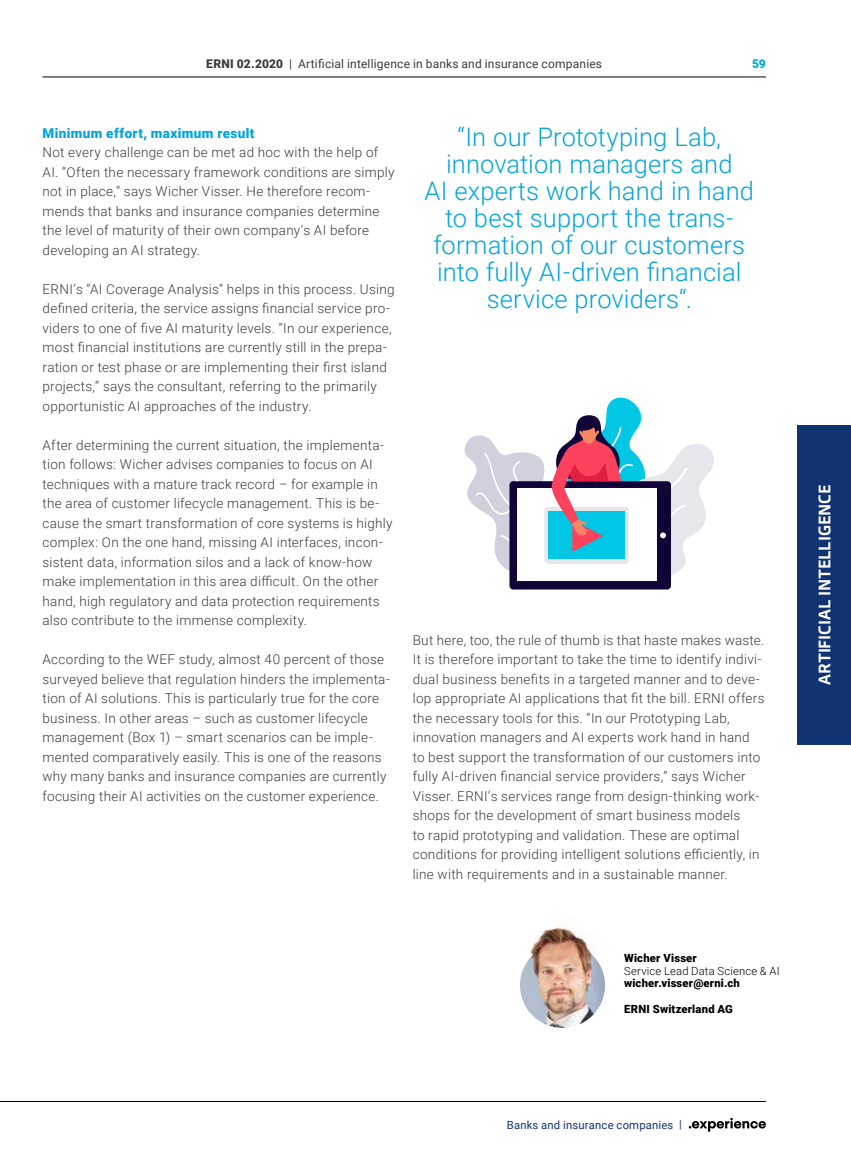
<style>
.page{position:relative;width:851px;height:1170px;background:#fff}
.page>*{position:absolute;margin:0;border:0;box-sizing:border-box;transform-origin:0 0}
.t1{font:300 25.5px/27px "Roboto";letter-spacing:.005em;color:#00a5db;text-align:center}
.t2{font:700 16.5px "Carnac";letter-spacing:-.005em;color:#fff}
.t3{font:300 13.5px/19.5px "Roboto";letter-spacing:.02em;color:#3c3c3c}
.t4{font:900 13.5px "Roboto";letter-spacing:.025em;color:#00a5db}
.t5{font:12px "Roboto";letter-spacing:.015em;color:#3c3c3c}
.t6{font:900 12px "Roboto";color:#00a5db}
.t7{font:900 11.25px "Roboto";letter-spacing:.02em;color:#000}
.t8{font:11.25px "Roboto";letter-spacing:.02em;color:#123372}
.t9{font:300 11.25px "Roboto";letter-spacing:.015em;color:#000}
.s1{font-weight:900}
</style>
<div class="page">
<hr style="left:43px;top:77px;width:722px;height:1px;background:#000">
<div style="left:797px;top:425px;width:53px;height:319px;background:#123372"></div>
<div style="left:509px;top:481px;width:162px;height:108px;background:#120338;border-radius:4px"></div>
<svg style="left:464px;top:397px;width:250px;height:183px"></svg>
<img style="left:528px;top:917px;width:70px;height:104px">
<img style="left:520px;top:942px;width:85px;height:85px;border-radius:43px">
<svg style="left:688px;top:1117px;width:78px;height:14px"></svg>
<hr style="left:0;top:1100px;width:765px;height:1px;background:#000">
<p class="t5" style="left:206px;top:55px;width:397px"><span class="s1">ERNI 02.2020</span> | Artificial intelligence in banks and insurance companies</p>
<p class="t6" style="left:752px;top:58px;width:15px">59</p>
<p class="t4" style="left:43px;top:123px;width:213px">Minimum effort, maximum result</p>
<p class="t3" style="left:43px;top:144px;width:353px">Not every challenge can be met ad hoc with the help of AI. “Often the necessary framework conditions are simply not in place,“ says Wicher Visser. He therefore recom&shy;mends that banks and insurance companies determine the level of maturity of their own company‘s AI before developing an AI strategy.</p>
<p class="t3" style="left:43px;top:280px;width:353px">ERNI‘s “AI Coverage Analysis“ helps in this process. Using defined criteria, the service assigns financial service pro&shy;viders to one of five AI maturity levels. “In our experience, most financial institutions are currently still in the prepa&shy;ration or test phase or are implementing their first island projects,“ says the consultant, referring to the primarily opportunistic AI approaches of the industry.</p>
<p class="t3" style="left:43px;top:436px;width:351px">After determining the current situation, the implementa&shy;tion follows: Wicher advises companies to focus on AI techniques with a mature track record – for example in the area of customer lifecycle management. This is be&shy;cause the smart transformation of core systems is highly complex: On the one hand, missing AI interfaces, incon&shy;sistent data, information silos and a lack of know-how make implementation in this area difficult. On the other hand, high regulatory and data protection requirements also contribute to the immense complexity.</p>
<p class="t3" style="left:43px;top:650px;width:349px">According to the WEF study, almost 40 percent of those surveyed believe that regulation hinders the implementa&shy;tion of AI solutions. This is particularly true for the core business. In other areas – such as customer lifecycle management (Box 1) – smart scenarios can be imple&shy;mented comparatively easily. This is one of the reasons why many banks and insurance companies are currently focusing their AI activities on the customer experience.</p>
<h1 class="t1" style="left:424px;top:125px;width:331px">“In our Prototyping Lab, innovation managers and<br>AI experts work hand in hand to best support the trans&shy;formation of our customers into fully AI-driven financial service providers“.</h1>
<p class="t3" style="left:412px;top:631px;width:353px">But here, too, the rule of thumb is that haste makes waste.<br>It is therefore important to take the time to identify indivi&shy;dual business benefits in a targeted manner and to deve&shy;lop appropriate AI applications that fit the bill. ERNI offers the necessary tools for this. “In our Prototyping Lab, innovation managers and AI experts work hand in hand to best support the transformation of our customers into fully AI-driven financial service providers,” says Wicher Visser. ERNI‘s services range from design-thinking work&shy;shops for the development of smart business models<br>to rapid prototyping and validation. These are optimal conditions for providing intelligent solutions efficiently, in line with requirements and in a sustainable manner.</p>
<p class="t7" style="left:624px;top:953px;width:74px">Wicher Visser</p>
<p class="t9" style="left:624px;top:965px;width:157px">Service Lead Data Science &amp; AI</p>
<p class="t7" style="left:624px;top:975px;width:117px">wicher.visser@erni.ch</p>
<p class="t7" style="left:624px;top:1000px;width:110px">ERNI Switzerland AG</p>
<p class="t2" style="left:814px;top:685px;width:201px;rotate:-90deg">ARTIFICIAL INTELLIGENCE</p>
<p class="t8" style="left:506px;top:1119px;width:176px">Banks and insurance companies |</p>
</div>
